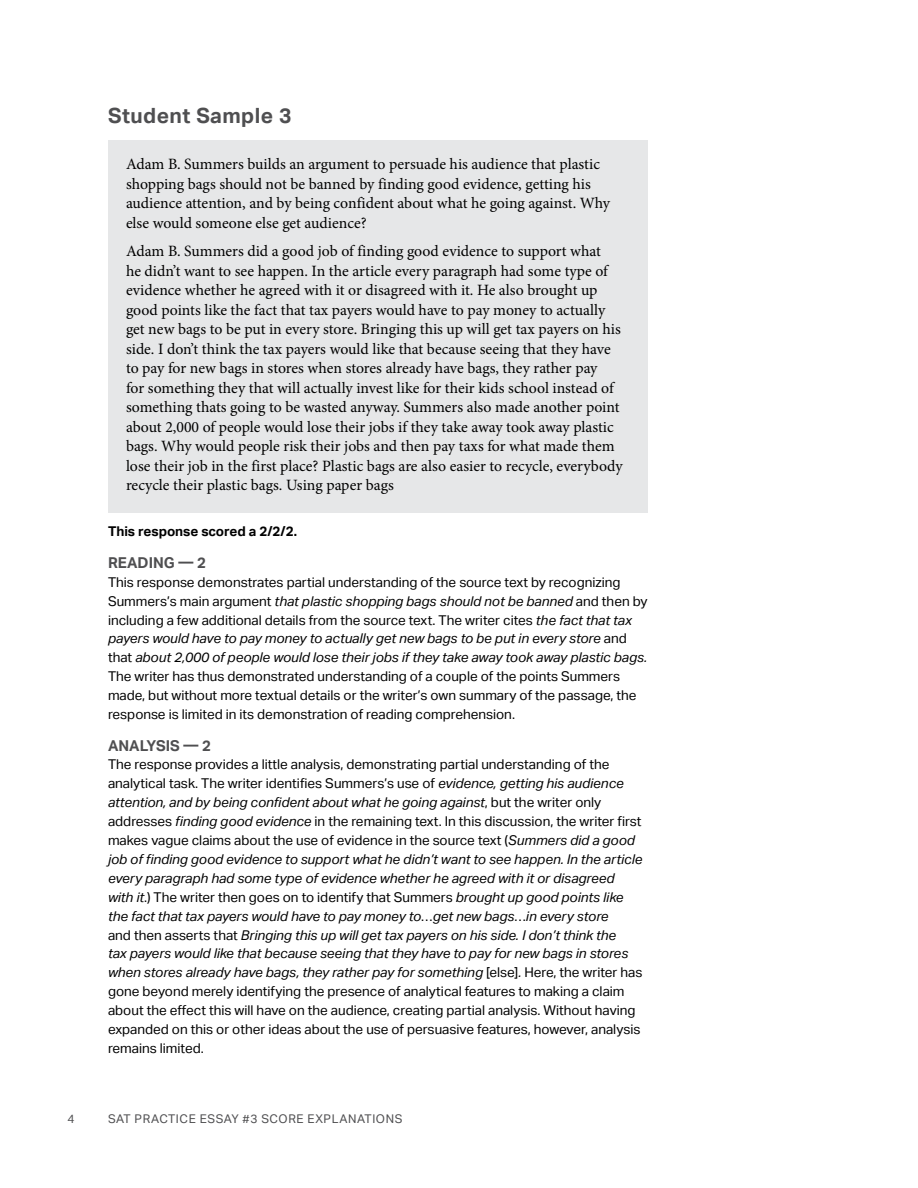
<style>
.page{position:relative;width:918px;height:1188px;background:#fff}
.page>*{position:absolute;margin:0;border:0;box-sizing:border-box;transform-origin:0 0}
.t1{font:700 21px "Aktiv Grotesk";letter-spacing:.02em;color:#4f4f51}
.Student_sample_last_para{font:15.75px/19.5px "Minion Pro";color:#000}
.Student_sample{font:15.75px/19.5px "Minion Pro";letter-spacing:-.005em;color:#000}
.t2{font:700 15px "Aktiv Grotesk";color:#4f4f51}
.Body_Txt{font:13.5px/18.9px "Aktiv Grotesk";color:#000}
.Body_Txt-2{font:700 13.5px "Aktiv Grotesk";color:#000}
.t3{font:12px "Aktiv Grotesk";letter-spacing:.05em;color:#4f4f51}
.s1{font-style:italic}
</style>
<div class="page">
<div style="left:108px;top:140px;width:540px;height:110px;background:#e6e7e8"></div>
<div style="left:108px;top:227px;width:540px;height:286px;background:#e6e7e8"></div>
<h2 class="t1" style="left:108px;top:103px;width:185px">Student Sample 3</h2>
<p class="Student_sample" style="left:126px;top:155px;width:486px">Adam B. Summers builds an argument to persuade his audience that plastic shopping bags should not be banned by finding good evidence, getting his audience attention, and by being confident about what he going against. Why else would someone else get audience?</p>
<p class="Student_sample_last_para" style="left:126px;top:242px;width:498px">Adam B. Summers did a good job of finding good evidence to support what<br>he didn’t want to see happen. In the article every paragraph had some type of evidence whether he agreed with it or disagreed with it. He also brought up good points like the fact that tax payers would have to pay money to actually get new bags to be put in every store. Bringing this up will get tax payers on his side. I don’t think the tax payers would like that because seeing that they have to pay for new bags in stores when stores already have bags, they rather pay<br>for something they that will actually invest like for their kids school instead of something thats going to be wasted anyway. Summers also made another point about 2,000 of people would lose their jobs if they take away took away plastic bags. Why would people risk their jobs and then pay taxs for what made them lose their job in the first place? Plastic bags are also easier to recycle, everybody recycle their plastic bags. Using paper bags</p>
<p class="Body_Txt-2" style="left:108px;top:524px;width:191px">This response scored a 2/2/2.</p>
<h3 class="t2" style="left:108px;top:554px;width:100px">READING — 2</h3>
<p class="Body_Txt" style="left:108px;top:573px;width:541px">This response demonstrates partial understanding of the source text by recognizing Summers’s main argument <span class="s1">that plastic shopping bags should not be banned</span> and then by including a few additional details from the source text. The writer cites <span class="s1">the fact that tax payers would have to pay money to actually get new bags to be put in every store</span> and that <span class="s1">about 2,000 of people would lose their jobs if they take away took away plastic bags.<br></span>The writer has thus demonstrated understanding of a couple of the points Summers made, but without more textual details or the writer’s own summary of the passage, the response is limited in its demonstration of reading comprehension.</p>
<h3 class="t2" style="left:108px;top:737px;width:105px">ANALYSIS — 2</h3>
<p class="Body_Txt" style="left:108px;top:755px;width:536px">The response provides a little analysis, demonstrating partial understanding of the analytical task. The writer identifies Summers’s use of <span class="s1">evidence, getting his audience attention, and by being confident about what he going against</span>, but the writer only addresses <span class="s1">finding good evidence</span> in the remaining text. In this discussion, the writer first makes vague claims about the use of evidence in the source text (<span class="s1">Summers did a good job of finding good evidence to support what he didn’t want to see happen. In the article every paragraph had some type of evidence whether he agreed with it or disagreed with it</span>.) The writer then goes on to identify that Summers <span class="s1">brought up good points like the fact that tax payers would have to pay money to</span>…<span class="s1">get new bags</span>…<span class="s1">in every store<br></span>and then asserts that <span class="s1">Bringing this up will get tax payers on his side. I don’t think the<br>tax payers would like that because seeing that they have to pay for new bags in stores when stores already have bags, they rather pay for something</span> [else]<span class="s1">.</span> Here, the writer has gone beyond merely identifying the presence of analytical features to making a claim about the effect this will have on the audience, creating partial analysis. Without having expanded on this or other ideas about the use of persuasive features, however, analysis remains limited.</p>
<p class="t3" style="left:68px;top:1112px;width:9px">4</p>
<p class="t3" style="left:108px;top:1112px;width:296px">SAT PRACTICE ESSAY #3 SCORE EXPLANATIONS</p>
</div>
